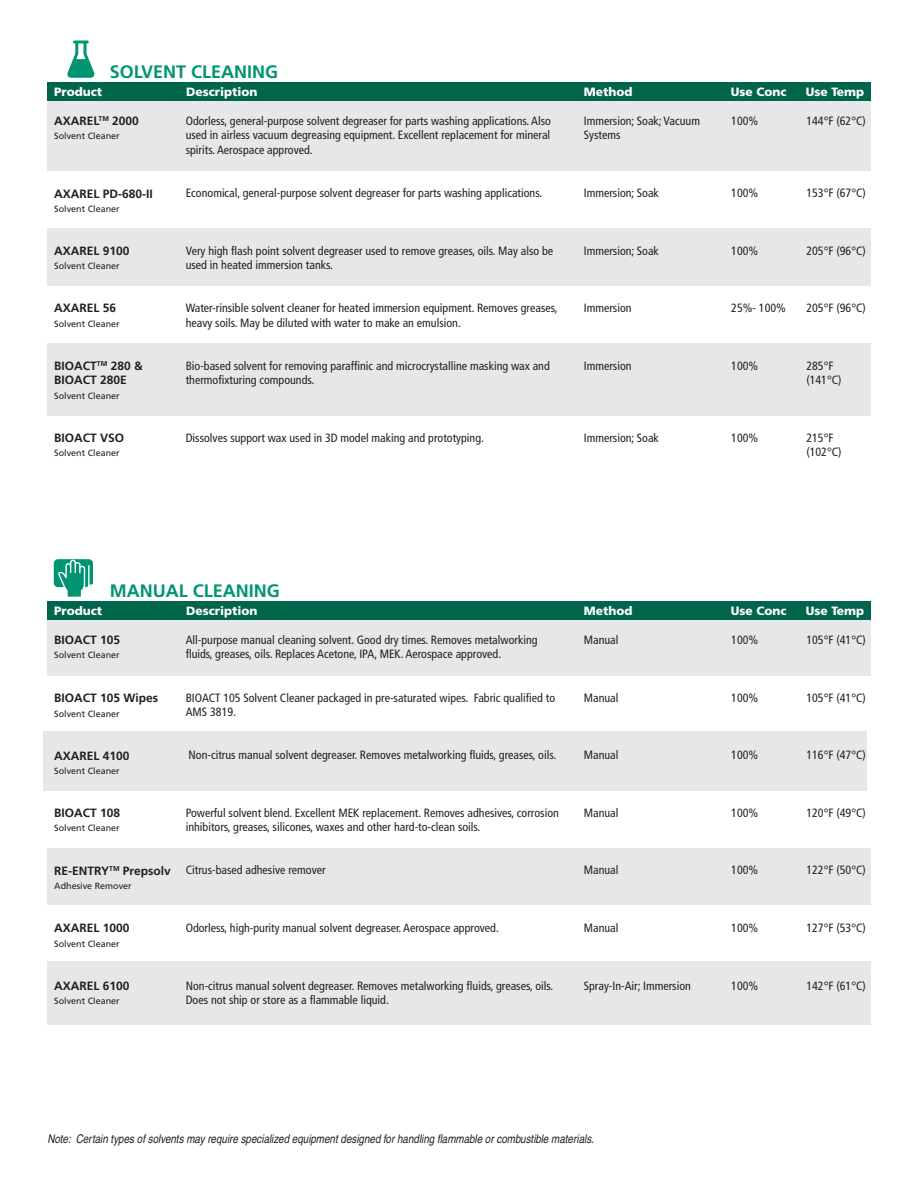
<style>
.page{position:relative;width:918px;height:1188px;background:#fff}
.page>*{position:absolute;margin:0;border:0;box-sizing:border-box;transform-origin:0 0}
.t1{font:700 18px "Frutiger";color:#009472}
.t2{font:condensed 12px/14.4px "Frutiger";color:#231f20}
.t3{font:700 12px/14.2px "Frutiger";color:#231f20}
.t4{font:italic condensed 12px "Helvetica";color:#231f20}
.t5{font:900 12px "Frutiger";color:#fff}
.t6{font:9px "Frutiger";color:#231f20}
</style>
<div class="page">
<div style="left:47px;top:961px;width:824px;height:64px;background:#e6e7e9"></div>
<div style="left:47px;top:344px;width:824px;height:72px;background:#e6e7e9"></div>
<div style="left:47px;top:848px;width:824px;height:57px;background:#e6e7e9"></div>
<div style="left:47px;top:228px;width:824px;height:58px;background:#e6e7e9"></div>
<div style="left:47px;top:90px;width:824px;height:81px;background:#e6e7e9"></div>
<div style="left:47px;top:83px;width:824px;height:18px;background:#00654b"></div>
<div style="left:43px;top:731px;width:824px;height:60px;background:#e6e7e9"></div>
<div style="left:47px;top:609px;width:824px;height:67px;background:#e6e7e9"></div>
<div style="left:47px;top:602px;width:824px;height:18px;background:#00654b"></div>
<svg style="left:67px;top:41px;width:28px;height:37px"></svg>
<svg style="left:54px;top:559px;width:39px;height:38px"></svg>
<h1 class="t1" style="left:110px;top:61px;width:170px">SOLVENT CLEANING</h1>
<p class="t5" style="left:54px;top:84px;width:49px">Product</p>
<p class="t5" style="left:186px;top:84px;width:73px">Description</p>
<p class="t5" style="left:584px;top:84px;width:50px">Method</p>
<p class="t5" style="left:731px;top:84px;width:57px">Use Conc</p>
<p class="t5" style="left:806px;top:84px;width:60px">Use Temp</p>
<p class="t3" style="left:54px;top:114px;width:86px">AXAREL<sup>TM</sup> 2000</p>
<p class="t6" style="left:54px;top:131px;width:67px">Solvent Cleaner</p>
<p class="t2" style="left:186px;top:114px;width:367px;text-align:justify">Odorless, general-purpose solvent degreaser for parts washing applications. Also used in airless vacuum degreasing equipment. Excellent replacement for mineral spirits. Aerospace approved.</p>
<p class="t2" style="left:186px;top:186px;width:358px">Economical, general-purpose solvent degreaser for parts washing applications.</p>
<p class="t2" style="left:806px;top:114px;width:61px">144°F (62°C)</p>
<p class="t2" style="left:584px;top:114px;width:118px">Immersion; Soak; Vacuum<br>Systems</p>
<p class="t2" style="left:731px;top:114px;width:29px">100%</p>
<p class="t2" style="left:806px;top:186px;width:61px">153°F (67°C)</p>
<p class="t2" style="left:584px;top:186px;width:77px">Immersion; Soak</p>
<p class="t2" style="left:731px;top:186px;width:29px">100%</p>
<p class="t3" style="left:54px;top:186px;width:100px">AXAREL PD-680-II</p>
<p class="t6" style="left:54px;top:204px;width:67px">Solvent Cleaner</p>
<p class="t3" style="left:54px;top:244px;width:77px">AXAREL 9100</p>
<p class="t6" style="left:54px;top:261px;width:67px">Solvent Cleaner</p>
<p class="t3" style="left:54px;top:301px;width:64px">AXAREL 56</p>
<p class="t6" style="left:54px;top:318px;width:67px">Solvent Cleaner</p>
<p class="t3" style="left:54px;top:359px;width:90px">BIOACT<sup>TM</sup> 280 &amp;<br>BIOACT 280E</p>
<p class="t6" style="left:54px;top:390px;width:67px">Solvent Cleaner</p>
<p class="t3" style="left:54px;top:430px;width:72px">BIOACT VSO</p>
<p class="t6" style="left:54px;top:448px;width:67px">Solvent Cleaner</p>
<p class="t2" style="left:186px;top:243px;width:369px">Very high flash point solvent degreaser used to remove greases, oils. May also be used in heated immersion tanks.</p>
<p class="t2" style="left:186px;top:301px;width:373px">Water-rinsible solvent cleaner for heated immersion equipment. Removes greases, heavy soils. May be diluted with water to make an emulsion.</p>
<p class="t2" style="left:186px;top:359px;width:366px">Bio-based solvent for removing paraffinic and microcrystalline masking wax and thermofixturing compounds.</p>
<p class="t2" style="left:806px;top:243px;width:61px">205°F (96°C)</p>
<p class="t2" style="left:584px;top:243px;width:77px">Immersion; Soak</p>
<p class="t2" style="left:731px;top:243px;width:29px">100%</p>
<p class="t2" style="left:806px;top:301px;width:61px">205°F (96°C)</p>
<p class="t2" style="left:731px;top:301px;width:56px">25%- 100%</p>
<p class="t2" style="left:584px;top:301px;width:49px">Immersion</p>
<p class="t2" style="left:731px;top:359px;width:29px">100%</p>
<p class="t2" style="left:584px;top:359px;width:49px">Immersion</p>
<p class="t2" style="left:806px;top:359px;width:37px">285°F (141°C)</p>
<p class="t2" style="left:186px;top:431px;width:300px">Dissolves support wax used in 3D model making and prototyping.</p>
<p class="t2" style="left:584px;top:431px;width:77px">Immersion; Soak</p>
<p class="t2" style="left:731px;top:431px;width:29px">100%</p>
<p class="t2" style="left:806px;top:431px;width:37px">215°F (102°C)</p>
<h1 class="t1" style="left:110px;top:580px;width:171px">MANUAL CLEANING</h1>
<p class="t5" style="left:54px;top:603px;width:49px">Product</p>
<p class="t5" style="left:186px;top:603px;width:73px">Description</p>
<p class="t5" style="left:584px;top:603px;width:50px">Method</p>
<p class="t5" style="left:731px;top:603px;width:57px">Use Conc</p>
<p class="t5" style="left:806px;top:603px;width:60px">Use Temp</p>
<p class="t3" style="left:54px;top:633px;width:68px">BIOACT 105</p>
<p class="t6" style="left:54px;top:650px;width:67px">Solvent Cleaner</p>
<p class="t3" style="left:54px;top:691px;width:106px">BIOACT 105 Wipes</p>
<p class="t6" style="left:54px;top:708px;width:67px">Solvent Cleaner</p>
<p class="t3" style="left:54px;top:748px;width:77px">AXAREL 4100</p>
<p class="t6" style="left:54px;top:766px;width:67px">Solvent Cleaner</p>
<p class="t3" style="left:54px;top:806px;width:68px">BIOACT 108</p>
<p class="t6" style="left:54px;top:823px;width:67px">Solvent Cleaner</p>
<p class="t3" style="left:54px;top:863px;width:118px">RE-ENTRY<sup>TM</sup> Prepsolv</p>
<p class="t6" style="left:54px;top:881px;width:79px">Adhesive Remover</p>
<p class="t3" style="left:54px;top:921px;width:77px">AXAREL 1000</p>
<p class="t6" style="left:54px;top:938px;width:67px">Solvent Cleaner</p>
<p class="t3" style="left:54px;top:978px;width:77px">AXAREL 6100</p>
<p class="t6" style="left:54px;top:996px;width:67px">Solvent Cleaner</p>
<p class="t2" style="left:806px;top:633px;width:61px">105°F (41°C)</p>
<p class="t2" style="left:186px;top:633px;width:353px">All-purpose manual cleaning solvent. Good dry times. Removes metalworking fluids, greases, oils. Replaces Acetone, IPA, MEK. Aerospace approved.</p>
<p class="t2" style="left:186px;top:690px;width:371px">BIOACT 105 Solvent Cleaner packaged in pre-saturated wipes. Fabric qualified to<br>AMS 3819.</p>
<p class="t2" style="left:189px;top:748px;width:369px">Non-citrus manual solvent degreaser. Removes metalworking fluids, greases, oils.</p>
<p class="t2" style="left:584px;top:633px;width:36px">Manual</p>
<p class="t2" style="left:731px;top:633px;width:29px">100%</p>
<p class="t2" style="left:806px;top:690px;width:61px">105°F (41°C)</p>
<p class="t2" style="left:584px;top:690px;width:36px">Manual</p>
<p class="t2" style="left:731px;top:690px;width:29px">100%</p>
<p class="t2" style="left:806px;top:748px;width:61px">116°F (47°C)</p>
<p class="t2" style="left:584px;top:748px;width:36px">Manual</p>
<p class="t2" style="left:731px;top:748px;width:29px">100%</p>
<p class="t2" style="left:186px;top:806px;width:375px">Powerful solvent blend. Excellent MEK replacement. Removes adhesives, corrosion inhibitors, greases, silicones, waxes and other hard-to-clean soils.</p>
<p class="t2" style="left:186px;top:863px;width:141px">Citrus-based adhesive remover</p>
<p class="t2" style="left:806px;top:806px;width:61px">120°F (49°C)</p>
<p class="t2" style="left:584px;top:806px;width:36px">Manual</p>
<p class="t2" style="left:731px;top:806px;width:29px">100%</p>
<p class="t2" style="left:806px;top:863px;width:61px">122°F (50°C)</p>
<p class="t2" style="left:584px;top:863px;width:36px">Manual</p>
<p class="t2" style="left:731px;top:863px;width:29px">100%</p>
<p class="t2" style="left:806px;top:921px;width:61px">127°F (53°C)</p>
<p class="t2" style="left:186px;top:921px;width:315px">Odorless, high-purity manual solvent degreaser. Aerospace approved.</p>
<p class="t2" style="left:584px;top:921px;width:36px">Manual</p>
<p class="t2" style="left:731px;top:921px;width:29px">100%</p>
<p class="t2" style="left:186px;top:978px;width:369px">Non-citrus manual solvent degreaser. Removes metalworking fluids, greases, oils.<br>Does not ship or store as a flammable liquid.</p>
<p class="t2" style="left:806px;top:978px;width:61px">142°F (61°C)</p>
<p class="t2" style="left:731px;top:978px;width:29px">100%</p>
<p class="t2" style="left:584px;top:978px;width:109px">Spray-In-Air; Immersion</p>
<p class="t4" style="left:47px;top:1132px;width:548px">Note: Certain types of solvents may require specialized equipment designed for handling flammable or combustible materials.</p>
</div>
